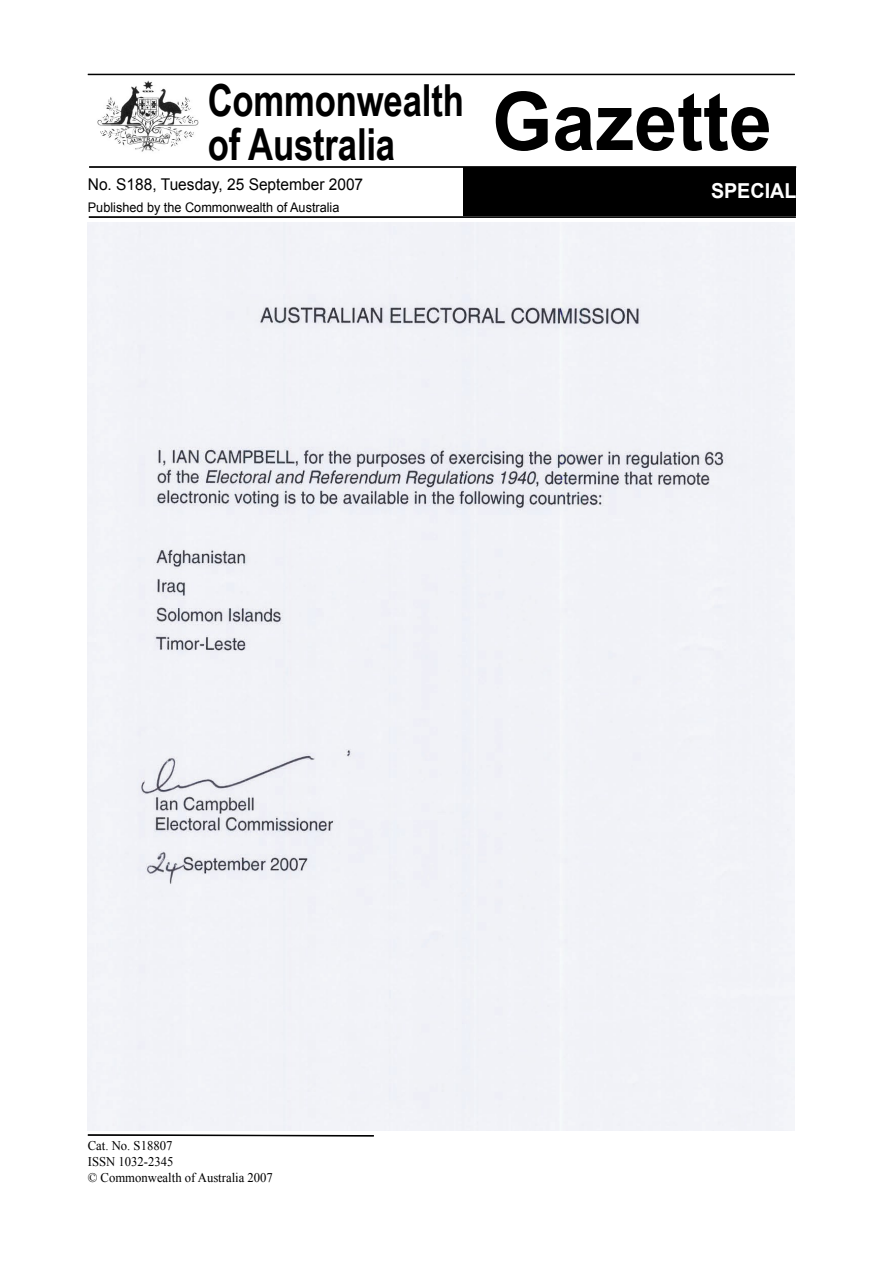
<style>
.page{position:relative;width:893px;height:1263px;background:#fff}
.page>*{position:absolute;margin:0;border:0;box-sizing:border-box;transform-origin:0 0}
.t1{font:700 44.1px/44.1px "Arial Narrow";letter-spacing:-.005em;color:#000;scale:.96 1}
.t2{font:700 20.55px "Arial";color:#fff;scale:.96 1}
.t3{font:16.2px "Arial";color:#000;scale:.96 1}
.t4{font:13.2px/15.9px "Times New Roman";color:#000;scale:.96 1}
.t5{font:13.2px "Arial";color:#000;scale:.96 1}
</style>
<div class="page">
<div style="left:88px;top:223px;width:707px;height:907px;background:#f1f2f7"></div>
<img style="left:88px;top:75px;width:118px;height:77px">
<div style="left:464px;top:168px;width:332px;height:48px;background:#000"></div>
<svg style="left:87px;top:1134px;width:287px;height:3px"></svg>
<hr style="left:88px;top:74px;width:707px;height:1px;background:#000">
<hr style="left:89px;top:166px;width:707px;height:2px;background:#000">
<hr style="left:89px;top:216px;width:707px;height:2px;background:#000">
<h1 class="t1" style="left:208px;top:76px;width:589px">Commonwealth<br>of Australia <sup>Gazette</sup></h1>
<p class="t3" style="left:88px;top:174px;width:288px">No. S188, Tuesday, 25 September 2007</p>
<p class="t5" style="left:88px;top:199px;width:264px">Published by the Commonwealth of Australia</p>
<h2 class="t2" style="left:711px;top:177px;width:91px">SPECIAL</h2>
<p class="t4" style="left:88px;top:1137px;width:194px">Cat. No. S18807<br>ISSN 1032-2345<br>© Commonwealth of Australia 2007</p>
</div>
